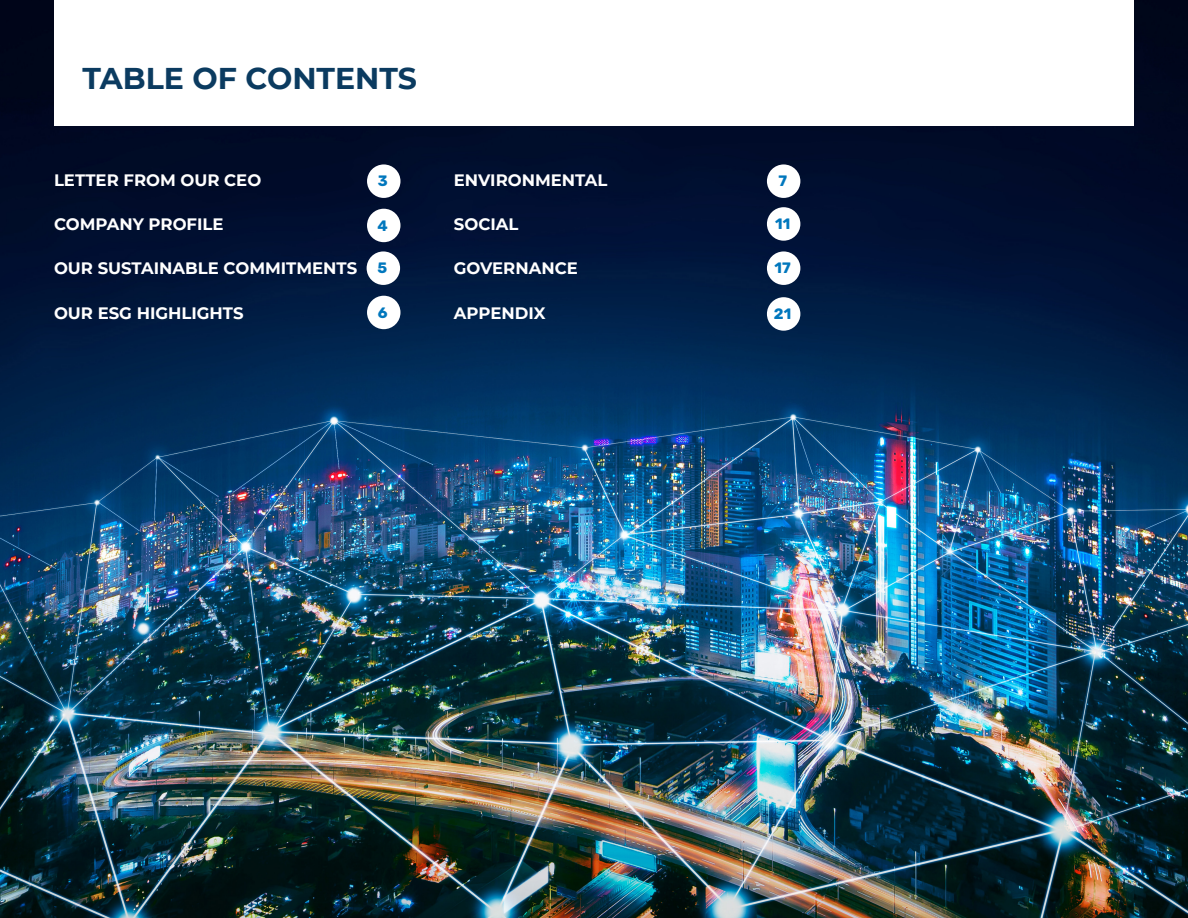
<style>
.page{position:relative;width:1188px;height:918px;background:#fff}
.page>*{position:absolute;margin:0;border:0;box-sizing:border-box;transform-origin:0 0}
.t1{font:700 30px "Montserrat";color:#0b3b60}
.t2{font:700 16.5px "Montserrat";color:#fff}
.Frame_body_bullet_gr{font:700 15px "Rubik";color:#0077bd}
</style>
<div class="page">
<img style="left:0;top:0;width:1188px;height:918px">
<div style="left:367px;top:164px;width:33px;height:34px;background:#fff;border-radius:50%"></div>
<div style="left:367px;top:209px;width:33px;height:33px;background:#fff;border-radius:50%"></div>
<div style="left:367px;top:251px;width:33px;height:34px;background:#fff;border-radius:50%"></div>
<div style="left:367px;top:296px;width:33px;height:33px;background:#fff;border-radius:50%"></div>
<div style="left:767px;top:164px;width:33px;height:34px;background:#fff;border-radius:50%"></div>
<div style="left:767px;top:207px;width:33px;height:34px;background:#fff;border-radius:50%"></div>
<div style="left:767px;top:251px;width:33px;height:34px;background:#fff;border-radius:50%"></div>
<div style="left:767px;top:297px;width:33px;height:34px;background:#fff;border-radius:50%"></div>
<div style="left:54px;top:0;width:1080px;height:125px;background:#fff"></div>
<p class="t1" style="left:82px;top:56px;width:336px">TABLE OF CONTENTS</p>
<p class="t2" style="left:54px;top:168px;width:209px">LETTER FROM OUR CEO</p>
<p class="Frame_body_bullet_gr" style="left:378px;top:172px;width:11px">3</p>
<p class="t2" style="left:54px;top:212px;width:171px">COMPANY PROFILE</p>
<p class="Frame_body_bullet_gr" style="left:378px;top:217px;width:12px">4</p>
<p class="t2" style="left:54px;top:257px;width:305px">OUR SUSTAINABLE COMMITMENTS</p>
<p class="Frame_body_bullet_gr" style="left:377px;top:259px;width:11px">5</p>
<p class="t2" style="left:54px;top:301px;width:191px">OUR ESG HIGHLIGHTS</p>
<p class="Frame_body_bullet_gr" style="left:378px;top:304px;width:11px">6</p>
<p class="t2" style="left:454px;top:168px;width:155px">ENVIRONMENTAL</p>
<p class="Frame_body_bullet_gr" style="left:778px;top:172px;width:10px">7</p>
<p class="t2" style="left:454px;top:212px;width:66px">SOCIAL</p>
<p class="Frame_body_bullet_gr" style="left:775px;top:215px;width:17px">11</p>
<p class="t2" style="left:454px;top:257px;width:125px">GOVERNANCE</p>
<p class="Frame_body_bullet_gr" style="left:775px;top:259px;width:18px">17</p>
<p class="t2" style="left:454px;top:301px;width:93px">APPENDIX</p>
<p class="Frame_body_bullet_gr" style="left:774px;top:305px;width:19px">21</p>
</div>
